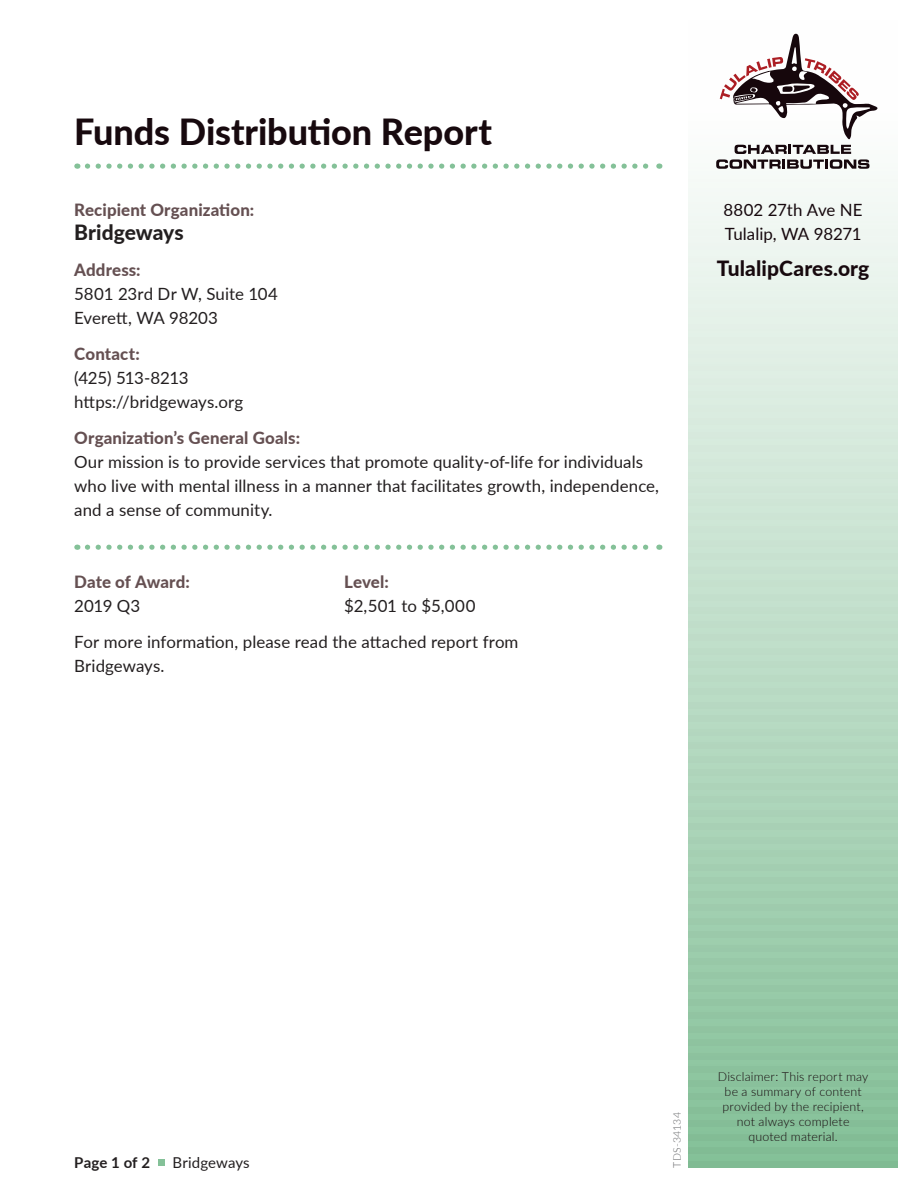
<style>
.page{position:relative;width:918px;height:1188px;background:#fff}
.page>*{position:absolute;margin:0;border:0;box-sizing:border-box;transform-origin:0 0}
.t1{font:800 36px "Lato";letter-spacing:-.005em;color:#17090e}
.t2{font:800 21px "Lato";letter-spacing:.005em;color:#17090e}
.t3{font:800 21px "Lato";color:#231f20}
.t4{font:16.8px/24px "Lato";letter-spacing:.005em;color:#231f20}
.t5{font:800 16.8px "Lato";letter-spacing:.005em;color:#655052}
.t6{font:16.8px/24px "Lato";letter-spacing:-.005em;color:#17090e}
.t7{font:15px "Lato";letter-spacing:.01em;color:#231f20}
.t8{font:700 15px "Lato";letter-spacing:.005em;color:#231f20}
.t9{font:300 12.3px/14.9px "Lato";letter-spacing:.015em;color:#17090e;text-align:center}
.t10{font:300 10.5px "Lato";letter-spacing:.02em;color:#636466}
</style>
<div class="page">
<svg style="left:688px;top:144px;width:210px;height:1017px;background:#bdddc8"></svg>
<div style="left:688px;top:135px;width:210px;height:7px;background:#fafcfb"></div>
<div style="left:688px;top:148px;width:210px;height:7px;background:#f9fbf9"></div>
<div style="left:688px;top:162px;width:210px;height:7px;background:#f7fbf8"></div>
<div style="left:688px;top:176px;width:210px;height:6px;background:#f5f9f6"></div>
<div style="left:688px;top:189px;width:210px;height:7px;background:#f4f9f5"></div>
<div style="left:688px;top:202px;width:210px;height:7px;background:#f2f8f4"></div>
<div style="left:688px;top:216px;width:210px;height:7px;background:#f1f7f3"></div>
<div style="left:688px;top:230px;width:210px;height:6px;background:#eff6f1"></div>
<div style="left:688px;top:243px;width:210px;height:7px;background:#edf5f0"></div>
<div style="left:688px;top:256px;width:210px;height:7px;background:#ecf4ee"></div>
<div style="left:688px;top:270px;width:210px;height:7px;background:#eaf4ed"></div>
<div style="left:688px;top:284px;width:210px;height:6px;background:#e8f3eb"></div>
<div style="left:688px;top:297px;width:210px;height:7px;background:#e7f2ea"></div>
<div style="left:688px;top:310px;width:210px;height:7px;background:#e5f1e9"></div>
<div style="left:688px;top:324px;width:210px;height:7px;background:#e4f0e8"></div>
<div style="left:688px;top:338px;width:210px;height:6px;background:#e2efe6"></div>
<div style="left:688px;top:351px;width:210px;height:7px;background:#e0eee5"></div>
<div style="left:688px;top:364px;width:210px;height:7px;background:#dfede3"></div>
<div style="left:688px;top:378px;width:210px;height:7px;background:#ddede2"></div>
<div style="left:688px;top:392px;width:210px;height:6px;background:#dbece0"></div>
<div style="left:688px;top:405px;width:210px;height:7px;background:#daebdf"></div>
<div style="left:688px;top:418px;width:210px;height:7px;background:#d8eade"></div>
<div style="left:688px;top:432px;width:210px;height:7px;background:#d7e9dd"></div>
<div style="left:688px;top:446px;width:210px;height:6px;background:#d5e8db"></div>
<div style="left:688px;top:459px;width:210px;height:7px;background:#d3e7da"></div>
<div style="left:688px;top:472px;width:210px;height:7px;background:#d2e7d8"></div>
<div style="left:688px;top:486px;width:210px;height:7px;background:#d0e6d7"></div>
<div style="left:688px;top:500px;width:210px;height:6px;background:#cee5d5"></div>
<div style="left:688px;top:513px;width:210px;height:7px;background:#cde4d4"></div>
<div style="left:688px;top:526px;width:210px;height:7px;background:#cbe3d3"></div>
<div style="left:688px;top:540px;width:210px;height:7px;background:#cae2d2"></div>
<div style="left:688px;top:554px;width:210px;height:6px;background:#c8e1d0"></div>
<div style="left:688px;top:567px;width:210px;height:7px;background:#c6e0cf"></div>
<div style="left:688px;top:580px;width:210px;height:7px;background:#c5e0cd"></div>
<div style="left:688px;top:594px;width:210px;height:7px;background:#c3dfcc"></div>
<div style="left:688px;top:608px;width:210px;height:6px;background:#c1deca"></div>
<div style="left:688px;top:621px;width:210px;height:7px;background:#c0ddc9"></div>
<div style="left:688px;top:634px;width:210px;height:7px;background:#bfdcc8"></div>
<div style="left:688px;top:648px;width:210px;height:7px;background:#bddcc7"></div>
<div style="left:688px;top:662px;width:210px;height:6px;background:#bbdbc5"></div>
<div style="left:688px;top:675px;width:210px;height:7px;background:#badac4"></div>
<div style="left:688px;top:688px;width:210px;height:7px;background:#b8d9c3"></div>
<div style="left:688px;top:702px;width:210px;height:7px;background:#b7d8c2"></div>
<div style="left:688px;top:716px;width:210px;height:6px;background:#b5d7c0"></div>
<div style="left:688px;top:729px;width:210px;height:7px;background:#b3d6bf"></div>
<div style="left:688px;top:742px;width:210px;height:7px;background:#b2d5bd"></div>
<div style="left:688px;top:756px;width:210px;height:7px;background:#b0d5bc"></div>
<div style="left:688px;top:770px;width:210px;height:6px;background:#afd4bb"></div>
<div style="left:688px;top:783px;width:210px;height:7px;background:#add3b9"></div>
<div style="left:688px;top:796px;width:210px;height:7px;background:#abd2b8"></div>
<div style="left:688px;top:810px;width:210px;height:7px;background:#aad1b7"></div>
<div style="left:688px;top:824px;width:210px;height:6px;background:#a8d0b5"></div>
<div style="left:688px;top:837px;width:210px;height:7px;background:#a6cfb4"></div>
<div style="left:688px;top:850px;width:210px;height:7px;background:#a5cfb2"></div>
<div style="left:688px;top:864px;width:210px;height:7px;background:#a3ceb1"></div>
<div style="left:688px;top:878px;width:210px;height:6px;background:#a2cdb0"></div>
<div style="left:688px;top:891px;width:210px;height:7px;background:#a0ccae"></div>
<div style="left:688px;top:904px;width:210px;height:7px;background:#9ecbad"></div>
<div style="left:688px;top:918px;width:210px;height:7px;background:#9dcaab"></div>
<div style="left:688px;top:932px;width:210px;height:6px;background:#9bc9aa"></div>
<div style="left:688px;top:945px;width:210px;height:7px;background:#99c8a9"></div>
<div style="left:688px;top:958px;width:210px;height:7px;background:#98c8a7"></div>
<div style="left:688px;top:972px;width:210px;height:7px;background:#96c7a6"></div>
<div style="left:688px;top:986px;width:210px;height:6px;background:#95c6a5"></div>
<div style="left:688px;top:999px;width:210px;height:7px;background:#93c5a3"></div>
<div style="left:688px;top:1012px;width:210px;height:7px;background:#91c4a2"></div>
<div style="left:688px;top:1026px;width:210px;height:7px;background:#90c3a0"></div>
<div style="left:688px;top:1040px;width:210px;height:6px;background:#8ec39f"></div>
<div style="left:688px;top:1053px;width:210px;height:7px;background:#8cc19e"></div>
<div style="left:688px;top:1066px;width:210px;height:7px;background:#8bc19c"></div>
<div style="left:688px;top:1080px;width:210px;height:7px;background:#89c09b"></div>
<div style="left:688px;top:1094px;width:210px;height:6px;background:#88bf9a"></div>
<div style="left:688px;top:1107px;width:210px;height:7px;background:#86be98"></div>
<div style="left:688px;top:1120px;width:210px;height:7px;background:#84bd97"></div>
<div style="left:688px;top:1134px;width:210px;height:7px;background:#83bc95"></div>
<div style="left:688px;top:1148px;width:210px;height:6px;background:#81bc94"></div>
<div style="left:688px;top:1161px;width:210px;height:7px;background:#80bb93"></div>
<svg style="left:720px;top:34px;width:158px;height:105px"></svg>
<svg style="left:716px;top:145px;width:154px;height:24px"></svg>
<svg style="left:87px;top:164px;width:573px;height:5px"></svg>
<svg style="left:87px;top:545px;width:573px;height:5px"></svg>
<div style="left:158px;top:1159px;width:7px;height:7px;background:#84c198"></div>
<h1 class="t1" style="left:74px;top:105px;width:419px">Funds Distribution Report</h1>
<p class="t5" style="left:74px;top:197px;width:182px">Recipient Organization:</p>
<p class="t3" style="left:74px;top:217px;width:111px">Bridgeways</p>
<p class="t5" style="left:74px;top:257px;width:68px">Address:</p>
<p class="t4" style="left:74px;top:281px;width:205px">5801 23rd Dr W, Suite 104<br>Everett, WA 98203</p>
<p class="t5" style="left:74px;top:341px;width:67px">Contact:</p>
<p class="t4" style="left:74px;top:365px;width:170px">(425) 513-8213 https://bridgeways.org</p>
<p class="t5" style="left:74px;top:425px;width:227px">Organization’s General Goals:</p>
<p class="t4" style="left:74px;top:449px;width:586px">Our mission is to provide services that promote quality-of-life for individuals who live with mental illness in a manner that facilitates growth, independence, and a sense of community.</p>
<p class="t5" style="left:74px;top:569px;width:117px">Date of Award:</p>
<p class="t5" style="left:344px;top:569px;width:46px">Level:</p>
<p class="t4" style="left:74px;top:593px;width:67px">2019 Q3</p>
<p class="t4" style="left:74px;top:587px;width:446px;line-height:36px;text-indent:270px">$2,501 to $5,000<br>For more information, please read the attached report from</p>
<p class="t4" style="left:74px;top:653px;width:92px">Bridgeways.</p>
<p class="t6" style="left:724px;top:197px;width:141px">8802 27th Ave NE<br>Tulalip, WA 98271</p>
<p class="t2" style="left:717px;top:253px;width:154px">TulalipCares.org</p>
<p class="t8" style="left:74px;top:1151px;width:77px">Page 1 of 2</p>
<p class="t7" style="left:173px;top:1152px;width:79px">Bridgeways</p>
<p class="t10" style="left:670px;top:1168px;width:57px;rotate:-90deg">TDS-34134</p>
<p class="t9" style="left:718px;top:1069px;width:152px">Disclaimer: This report may be a summary of content provided by the recipient, not always complete quoted material.</p>
</div>
